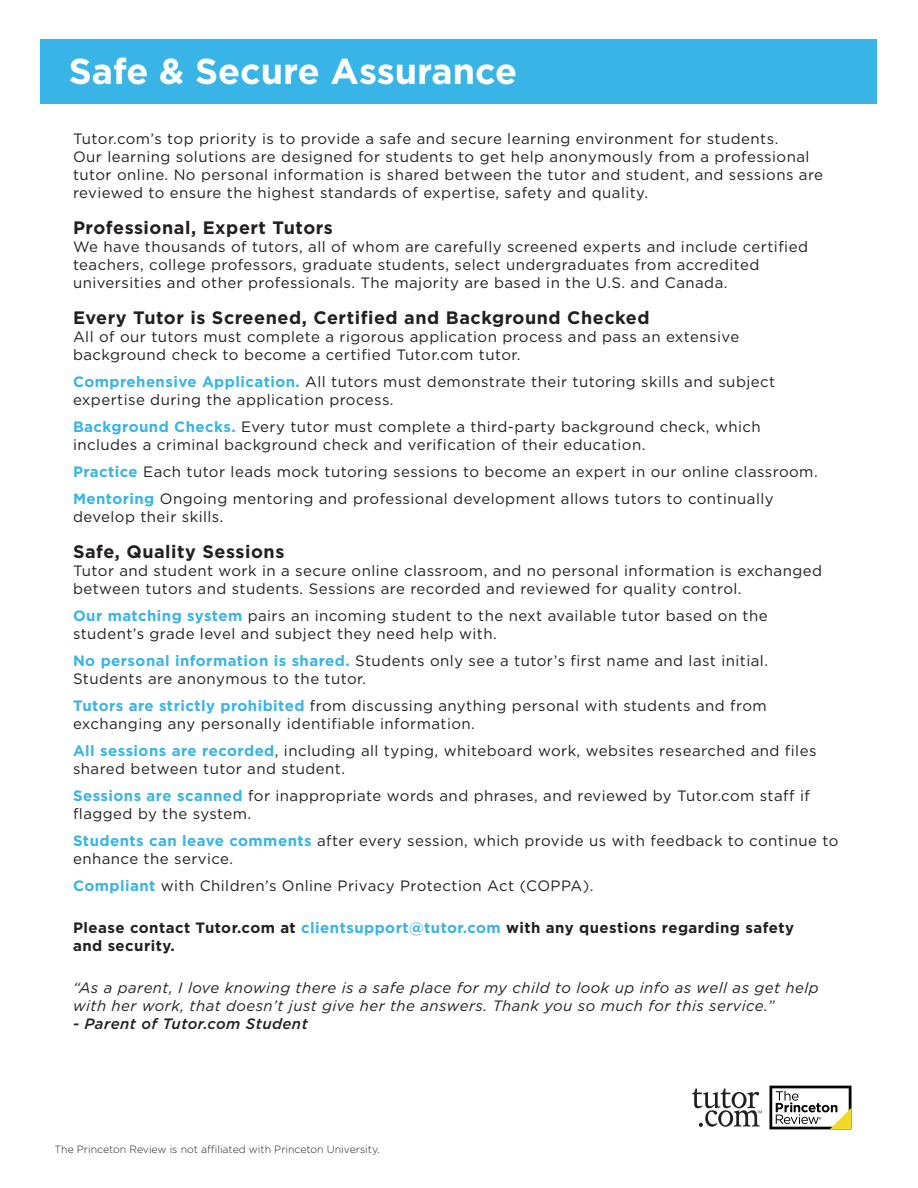
<style>
.page{position:relative;width:918px;height:1188px;background:#fff}
.page>*{position:absolute;margin:0;border:0;box-sizing:border-box;transform-origin:0 0}
.t1{font:700 36px "Gotham";color:#fff}
.t2{font:700 18px "Gotham";letter-spacing:.03em;color:#231f20}
.t3{font:15px/18px "Gotham";letter-spacing:.03em;color:#231f20}
.t4{font:italic 15px/18px "Gotham";letter-spacing:.03em;color:#231f20}
.t5{font:700 15px "Gotham";letter-spacing:.03em;color:#231f20}
.t6{font:italic 500 15px "Gotham";letter-spacing:.03em;color:#231f20}
.t7{font:300 10.5px "Gotham";color:#231f20}
.s1{font-weight:700;color:#38b4e7}
.s2{color:#38b4e7}
</style>
<div class="page">
<div style="left:40px;top:39px;width:838px;height:65px;background:#38b4e7"></div>
<svg style="left:692px;top:1089px;width:70px;height:38px"></svg>
<svg style="left:769px;top:1086px;width:83px;height:43px"></svg>
<p class="t1" style="left:69px;top:47px;width:450px">Safe &amp; Secure Assurance</p>
<p class="t3" style="left:73px;top:129px;width:707px">Tutor.com’s top priority is to provide a safe and secure learning environment for students.</p>
<p class="t3" style="left:73px;top:147px;width:752px">Our learning solutions are designed for students to get help anonymously from a professional tutor online. No personal information is shared between the tutor and student, and sessions are reviewed to ensure the highest standards of expertise, safety and quality.</p>
<p class="t2" style="left:73px;top:216px;width:261px">Professional, Expert Tutors</p>
<p class="t3" style="left:73px;top:237px;width:736px">We have thousands of tutors, all of whom are carefully screened experts and include certified teachers, college professors, graduate students, select undergraduates from accredited</p>
<p class="t3" style="left:73px;top:273px;width:656px">universities and other professionals. The majority are based in the U.S. and Canada.</p>
<p class="t2" style="left:73px;top:306px;width:578px">Every Tutor is Screened, Certified and Background Checked</p>
<p class="t3" style="left:73px;top:327px;width:668px">All of our tutors must complete a rigorous application process and pass an extensive</p>
<p class="t3" style="left:73px;top:345px;width:449px">background check to become a certified Tutor.com tutor.</p>
<p class="t3" style="left:73px;top:372px;width:704px"><span class="s1">Comprehensive Application.</span> All tutors must demonstrate their tutoring skills and subject</p>
<p class="t3" style="left:73px;top:390px;width:322px">expertise during the application process.</p>
<p class="t3" style="left:73px;top:417px;width:689px"><span class="s1">Background Checks.</span> Every tutor must complete a third-party background check, which</p>
<p class="t3" style="left:73px;top:435px;width:574px">includes a criminal background check and verification of their education.</p>
<p class="t3" style="left:73px;top:462px;width:746px"><span class="s1">Practice</span> Each tutor leads mock tutoring sessions to become an expert in our online classroom.</p>
<p class="t3" style="left:73px;top:489px;width:702px"><span class="s1">Mentoring</span> Ongoing mentoring and professional development allows tutors to continually</p>
<p class="t3" style="left:73px;top:507px;width:152px">develop their skills.</p>
<p class="t2" style="left:73px;top:540px;width:213px">Safe, Quality Sessions</p>
<p class="t3" style="left:73px;top:561px;width:751px">Tutor and student work in a secure online classroom, and no personal information is exchanged between tutors and students. Sessions are recorded and reviewed for quality control.</p>
<p class="t3" style="left:73px;top:606px;width:696px"><span class="s1">Our matching system</span> pairs an incoming student to the next available tutor based on the</p>
<p class="t3" style="left:73px;top:624px;width:425px">student’s grade level and subject they need help with.</p>
<p class="t3" style="left:73px;top:651px;width:696px"><span class="s1">No personal information is shared.</span> Students only see a tutor’s first name and last initial.</p>
<p class="t3" style="left:73px;top:669px;width:295px">Students are anonymous to the tutor.</p>
<p class="t3" style="left:73px;top:696px;width:695px"><span class="s1">Tutors are strictly prohibited</span> from discussing anything personal with students and from</p>
<p class="t3" style="left:73px;top:714px;width:403px">exchanging any personally identifiable information.</p>
<p class="t3" style="left:73px;top:741px;width:745px"><span class="s1">All sessions are recorded</span>, including all typing, whiteboard work, websites researched and files shared between tutor and student.</p>
<p class="t3" style="left:73px;top:786px;width:738px"><span class="s1">Sessions are scanned</span> for inappropriate words and phrases, and reviewed by Tutor.com staff if flagged by the system.</p>
<p class="t3" style="left:73px;top:831px;width:767px"><span class="s1">Students can leave comments</span> after every session, which provide us with feedback to continue to enhance the service.</p>
<p class="t3" style="left:73px;top:876px;width:522px"><span class="s1">Compliant</span> with Children’s Online Privacy Protection Act (COPPA).</p>
<p class="t5" style="left:73px;top:918px;width:723px">Please contact Tutor.com at <span class="s2">clientsupport@tutor.com</span> with any questions regarding safety</p>
<p class="t5" style="left:73px;top:936px;width:103px">and security.</p>
<p class="t4" style="left:73px;top:978px;width:747px">“As a parent, I love knowing there is a safe place for my child to look up info as well as get help with her work, that doesn’t just give her the answers. Thank you so much for this service.”</p>
<p class="t6" style="left:73px;top:1014px;width:236px">- Parent of Tutor.com Student</p>
<p class="t7" style="left:55px;top:1143px;width:327px">The Princeton Review is not affiliated with Princeton University.</p>
</div>
